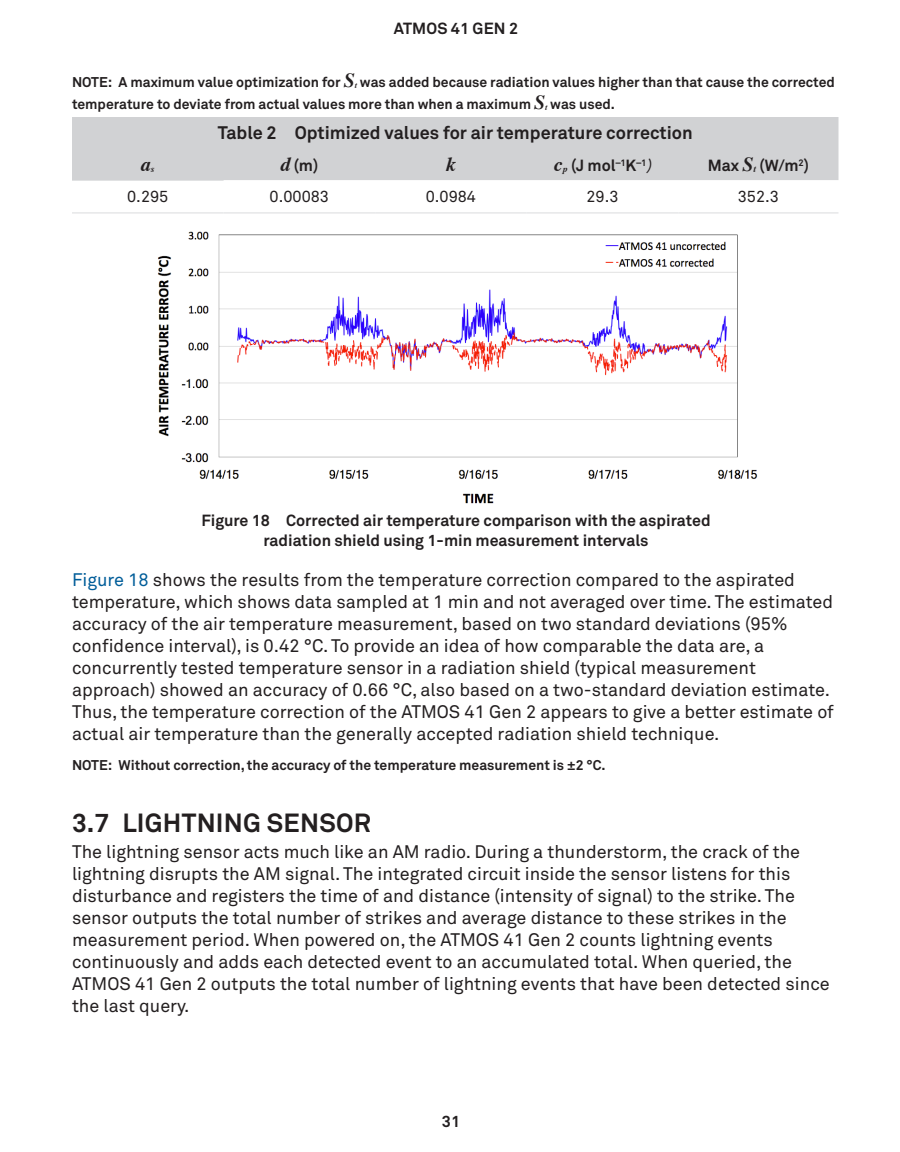
<style>
.page{position:relative;width:900px;height:1152px;background:#fff}
.page>*{position:absolute;margin:0;border:0;box-sizing:border-box;transform-origin:0 0}
.t1{font:700 26px "Akkurat Pro";letter-spacing:.01em;color:#231f20}
.TableHead1Ctr{font:italic 700 20px "Times";color:#231f20}
.BodyTxt{font:18px/22px "Akkurat Pro";color:#231f20}
.BodyTxtFirst{font:18px/22px "Akkurat Pro";color:#231f20}
.t2{font:700 18px "Akkurat Pro";color:#231f20}
.TableHead1Ctr-2{font:700 16px/20px "Akkurat Pro";color:#231f20;text-align:center}
.TableTxtCtr{font:16px "Akkurat Pro";color:#231f20}
.NoteTxt{font:700 14px/22px "Akkurat Pro";color:#231f20}
.s1{font-family:"Times";font-style:italic;font-size:20px}
.s2{font-family:"Times";font-style:italic;font-size:8.2px}
.s3{font-size:9.4px}
.s4{font-weight:400;font-style:italic}
.s5{color:#005d99}
</style>
<div class="page">
<div style="left:72px;top:117px;width:766px;height:63px;background:#d1d2d4"></div>
<hr style="left:72px;top:212px;width:152px;height:2px;background:#e6e7e9">
<hr style="left:224px;top:212px;width:151px;height:2px;background:#e6e7e9">
<hr style="left:375px;top:212px;width:152px;height:2px;background:#e6e7e9">
<hr style="left:527px;top:212px;width:151px;height:2px;background:#e6e7e9">
<hr style="left:678px;top:212px;width:160px;height:2px;background:#e6e7e9">
<hr style="left:72px;top:147px;width:152px;height:1px;background:#d1d2d4">
<hr style="left:72px;top:180px;width:152px;height:1px;background:#d1d2d4">
<img style="left:157px;top:231px;width:601px;height:273px">
<p class="TableHead1Ctr-2" style="left:394px;top:18px;width:126px">ATMOS 41 GEN 2</p>
<p class="NoteTxt" style="left:72px;top:71px;width:764px">NOTE: A maximum value optimization for <span class="s1">S</span><span class="s2">t</span> was added because radiation values higher than that cause the corrected temperature to deviate from actual values more than when a maximum <span class="s1">S</span><span class="s2">t</span> was used.</p>
<p class="t2" style="left:218px;top:122px;width:477px">Table 2 Optimized values for air temperature correction</p>
<p class="TableHead1Ctr" style="left:141px;top:146px;width:15px">a<span class="s3">s</span></p>
<p class="TableHead1Ctr-2" style="left:280px;top:155px;width:40px"><span class="s1">d</span> (m)</p>
<p class="TableHead1Ctr" style="left:446px;top:146px;width:11px">k</p>
<p class="TableHead1Ctr-2" style="left:554px;top:155px;width:102px"><span class="s1">c</span><sub>p</sub> (J mol<sup>–1</sup>K<sup>–1</sup><span class="s4">)</span></p>
<p class="TableHead1Ctr-2" style="left:708px;top:155px;width:103px">Max <span class="s1">S</span><sub>t</sub> (W/m<sup>2</sup>)</p>
<p class="TableTxtCtr" style="left:127px;top:187px;width:43px">0.295</p>
<p class="TableTxtCtr" style="left:270px;top:187px;width:61px">0.00083</p>
<p class="TableTxtCtr" style="left:426px;top:187px;width:52px">0.0984</p>
<p class="TableTxtCtr" style="left:587px;top:187px;width:34px">29.3</p>
<p class="TableTxtCtr" style="left:738px;top:187px;width:43px">352.3</p>
<p class="TableHead1Ctr-2" style="left:201px;top:510px;width:511px">Figure 18 Corrected air temperature comparison with the aspirated radiation shield using 1‑min measurement intervals</p>
<p class="BodyTxt" style="left:72px;top:568px;width:763px"><span class="s5">Figure 18</span> shows the results from the temperature correction compared to the aspirated temperature, which shows data sampled at 1 min and not averaged over time. The estimated accuracy of the air temperature measurement, based on two standard deviations (95% confidence interval), is 0.42 °C. To provide an idea of how comparable the data are, a concurrently tested temperature sensor in a radiation shield (typical measurement approach) showed an accuracy of 0.66 °C, also based on a two-standard deviation estimate.<br>Thus, the temperature correction of the ATMOS 41 Gen 2 appears to give a better estimate of actual air temperature than the generally accepted radiation shield technique.</p>
<p class="NoteTxt" style="left:72px;top:754px;width:535px">NOTE: Without correction, the accuracy of the temperature measurement is ±2 °C.</p>
<p class="t1" style="left:72px;top:807px;width:300px">3.7 LIGHTNING SENSOR</p>
<p class="BodyTxtFirst" style="left:72px;top:840px;width:759px">The lightning sensor acts much like an AM radio. During a thunderstorm, the crack of the lightning disrupts the AM signal. The integrated circuit inside the sensor listens for this disturbance and registers the time of and distance (intensity of signal) to the strike. The sensor outputs the total number of strikes and average distance to these strikes in the measurement period. When powered on, the ATMOS 41 Gen 2 counts lightning events continuously and adds each detected event to an accumulated total. When queried, the ATMOS 41 Gen 2 outputs the total number of lightning events that have been detected since the last query.</p>
<p class="TableHead1Ctr-2" style="left:442px;top:1111px;width:20px">31</p>
</div>
